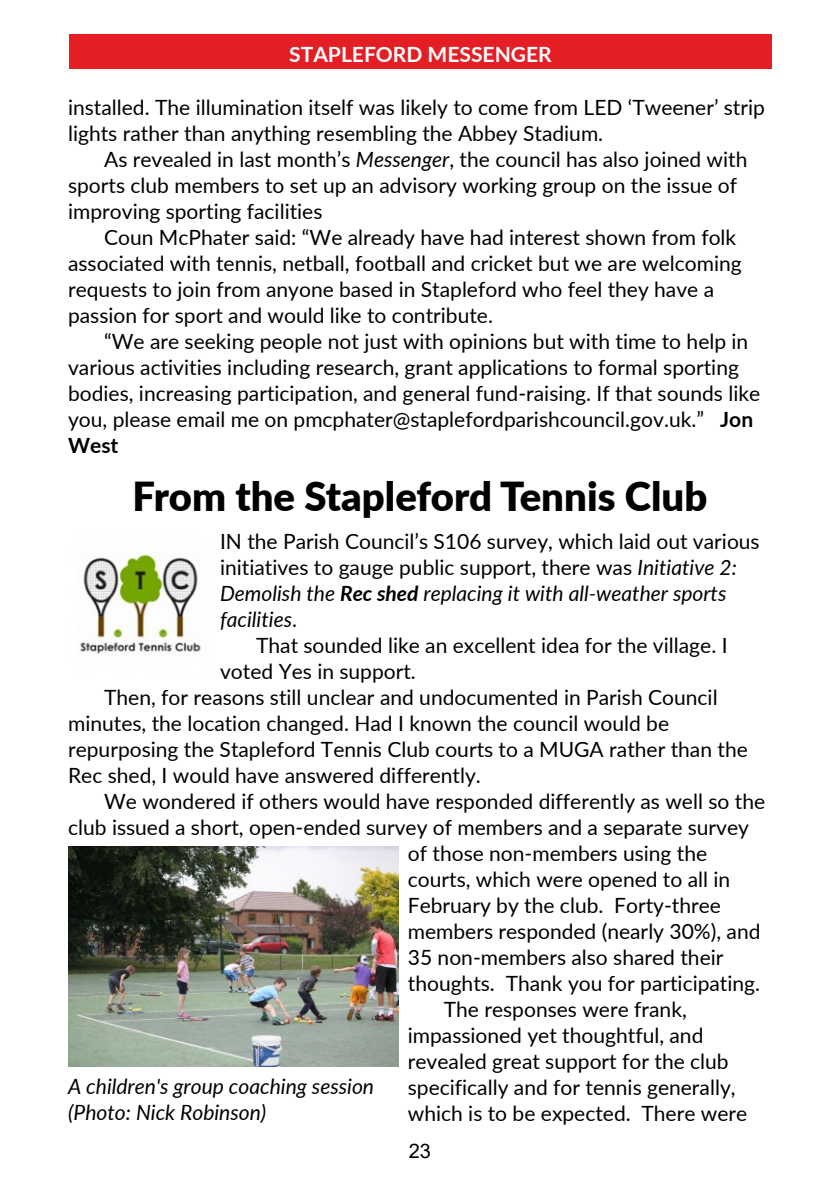
<style>
.page{position:relative;width:840px;height:1191px;background:#fff}
.page>*{position:absolute;margin:0;border:0;box-sizing:border-box;transform-origin:0 0}
.t1{font:900 40px "Lato";color:#000}
.t2{font:21px/26px "Lato";color:#000}
.t3{font:italic 21px/26px "Lato";color:#000}
.t4{font:700 21px "Lato";color:#fefefe}
.t5{font:20px "Arial";color:#000}
.s1{font-style:italic}
.s2{font-weight:700}
.s3{font-style:normal}
</style>
<div class="page">
<div style="left:69px;top:34px;width:702px;height:34px;background:#e31f25"></div>
<img style="left:80px;top:554px;width:121px;height:100px">
<img style="left:68px;top:846px;width:330px;height:221px">
<p class="t4" style="left:289px;top:45px;width:264px">STAPLEFORD MESSENGER</p>
<p class="t2" style="left:68px;top:96px;width:698px">installed. The illumination itself was likely to come from LED ‘Tweener’ strip lights rather than anything resembling the Abbey Stadium.</p>
<p class="t2" style="left:68px;top:148px;width:680px;text-indent:36px">As revealed in last month’s <span class="s1">Messenger</span>, the council has also joined with sports club members to set up an advisory working group on the issue of improving sporting facilities</p>
<p class="t2" style="left:68px;top:226px;width:674px;text-indent:36px">Coun McPhater said: “We already have had interest shown from folk associated with tennis, netball, football and cricket but we are welcoming requests to join from anyone based in Stapleford who feel they have a passion for sport and would like to contribute.</p>
<p class="t2" style="left:68px;top:330px;width:693px;text-indent:36px">“We are seeking people not just with opinions but with time to help in various activities including research, grant applications to formal sporting bodies, increasing participation, and general fund-raising. If that sounds like you, please email me on pmcphater@staplefordparishcouncil.gov.uk.” <span class="s2">Jon West</span></p>
<h1 class="t1" style="left:132px;top:478px;width:576px">From the Stapleford Tennis Club</h1>
<p class="t2" style="left:220px;top:529px;width:541px">IN the Parish Council’s S106 survey, which laid out various</p>
<p class="t2" style="left:220px;top:555px;width:518px">initiatives to gauge public support, there was <span class="s1">Initiative 2:</span></p>
<p class="t3" style="left:220px;top:581px;width:507px">Demolish the <span class="s2">Rec shed</span> replacing it with all-weather sports</p>
<p class="t3" style="left:220px;top:607px;width:78px">facilities<span class="s3">.</span></p>
<p class="t2" style="left:256px;top:633px;width:472px">That sounded like an excellent idea for the village. I</p>
<p class="t2" style="left:220px;top:659px;width:197px">voted Yes in support.</p>
<p class="t2" style="left:104px;top:685px;width:614px">Then, for reasons still unclear and undocumented in Parish Council</p>
<p class="t2" style="left:68px;top:711px;width:602px">minutes, the location changed. Had I known the council would be</p>
<p class="t2" style="left:68px;top:737px;width:680px">repurposing the Stapleford Tennis Club courts to a MUGA rather than the</p>
<p class="t2" style="left:68px;top:763px;width:414px">Rec shed, I would have answered differently.</p>
<p class="t2" style="left:104px;top:789px;width:662px">We wondered if others would have responded differently as well so the</p>
<p class="t2" style="left:68px;top:815px;width:682px">club issued a short, open-ended survey of members and a separate survey</p>
<p class="t2" style="left:407px;top:841px;width:301px">of those non-members using the</p>
<p class="t2" style="left:407px;top:867px;width:324px">courts, which were opened to all in</p>
<p class="t2" style="left:407px;top:893px;width:314px">February by the club. Forty-three</p>
<p class="t2" style="left:407px;top:919px;width:354px">members responded (nearly 30%), and</p>
<p class="t2" style="left:407px;top:945px;width:317px">35 non-members also shared their</p>
<p class="t2" style="left:407px;top:971px;width:353px">thoughts. Thank you for participating.</p>
<p class="t2" style="left:443px;top:997px;width:244px">The responses were frank,</p>
<p class="t2" style="left:407px;top:1023px;width:297px">impassioned yet thoughtful, and</p>
<p class="t2" style="left:407px;top:1049px;width:322px">revealed great support for the club</p>
<p class="t2" style="left:407px;top:1075px;width:329px">specifically and for tennis generally,</p>
<p class="t2" style="left:407px;top:1101px;width:341px">which is to be expected. There were</p>
<p class="t3" style="left:68px;top:1074px;width:307px">A children's group coaching session (Photo: Nick Robinson)</p>
<p class="t5" style="left:408px;top:1143px;width:24px">23</p>
</div>
